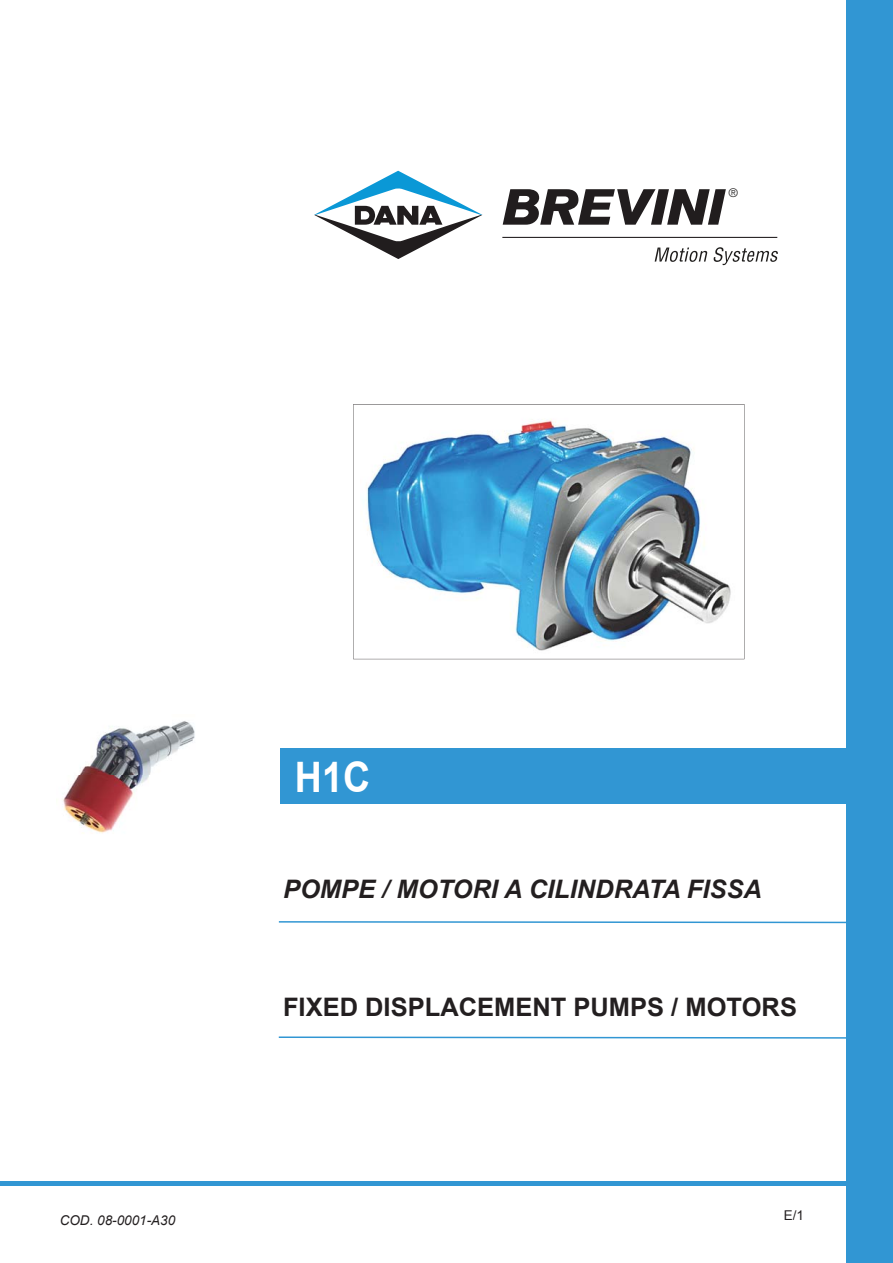
<style>
.page{position:relative;width:893px;height:1263px;background:#fff}
.page>*{position:absolute;margin:0;border:0;box-sizing:border-box;transform-origin:0 0}
.t1{font:700 42px "Arial";color:#fff;scale:.89 1}
.t2{font:700 25.5px "Arial";color:#231f20}
.t3{font:italic 700 25.5px "Arial";color:#231f20}
.t4{font:italic 13.5px "Arial";color:#231f20}
.t5{font:13.5px "Arial";color:#231f20}
.t6{font:300 12px "Helvetica Neue";color:#201e1e}
</style>
<div class="page">
<svg style="left:353px;top:404px;width:391px;height:255px"></svg>
<div style="left:280px;top:748px;width:603px;height:55px;background:#3196d3"></div>
<svg style="left:278px;top:920px;width:569px;height:4px"></svg>
<svg style="left:278px;top:1036px;width:569px;height:3px"></svg>
<hr style="left:0;top:1182px;width:893px;height:4px;background:#3196d3">
<svg style="left:314px;top:170px;width:169px;height:89px"></svg>
<svg style="left:655px;top:248px;width:52px;height:14px"></svg>
<svg style="left:713px;top:247px;width:65px;height:18px"></svg>
<svg style="left:503px;top:189px;width:223px;height:36px"></svg>
<hr style="left:502px;top:237px;width:275px;height:1px;background:#211d1e">
<div style="left:847px;top:0;width:46px;height:1263px;background:#3196d3"></div>
<img style="left:63px;top:721px;width:132px;height:112px">
<img style="left:360px;top:407px;width:380px;height:249px">
<h1 class="t1" style="left:295px;top:754px;width:86px">H1C</h1>
<p class="t6" style="left:728px;top:189px;width:11px">®</p>
<p class="t3" style="left:283px;top:875px;width:480px">POMPE / MOTORI A CILINDRATA FISSA</p>
<p class="t2" style="left:283px;top:993px;width:515px">FIXED DISPLACEMENT PUMPS / MOTORS</p>
<p class="t4" style="left:60px;top:1212px;width:117px">COD. 08-0001-A30</p>
<p class="t5" style="left:784px;top:1208px;width:22px">E/1</p>
</div>
